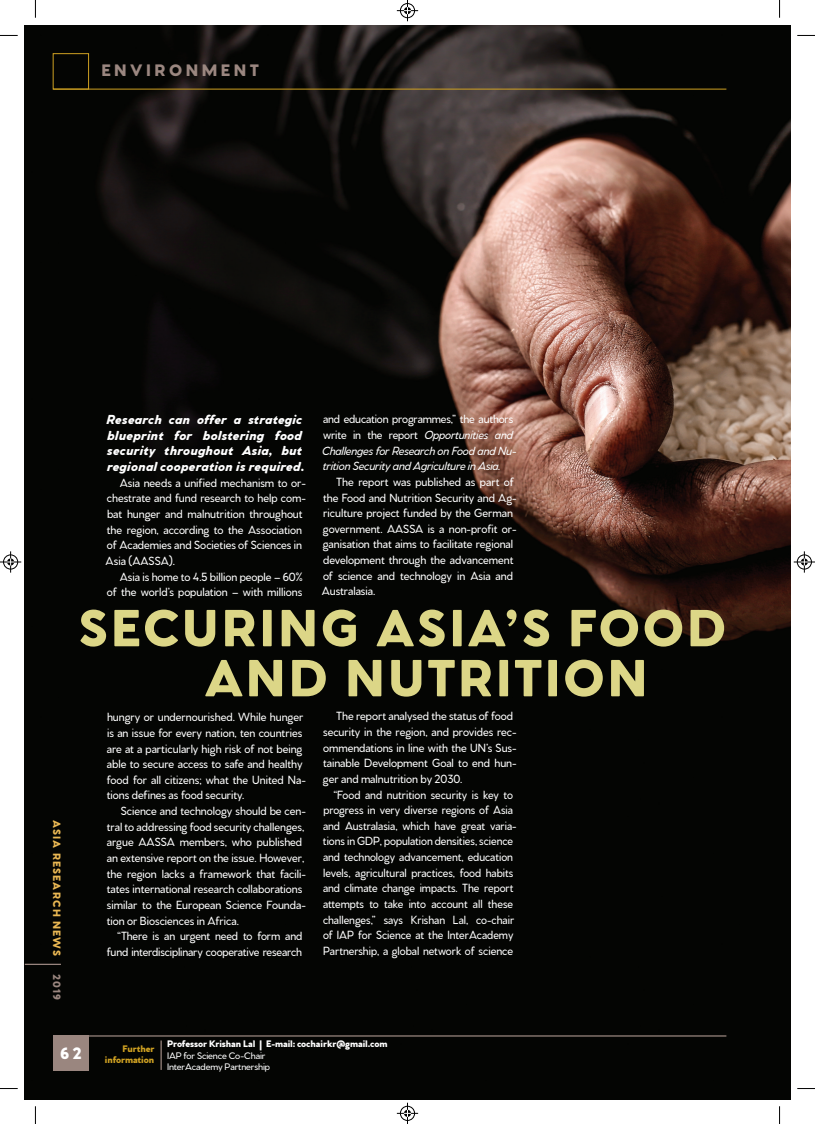
<style>
.page{position:relative;width:815px;height:1124px;background:#fff}
.page>*{position:absolute;margin:0;border:0;box-sizing:border-box;transform-origin:0 0}
.Did_u_know{font:900 55px "Venti CF";letter-spacing:.055em;color:#dcd687}
.t1{font:900 17.5px "Venti CF";letter-spacing:.2em;color:#9b8780}
.t2{font:900 17.5px "Venti CF";color:#fff}
.Body_Start{font:italic 900 13.75px/15.6px "Venti CF";letter-spacing:.02em;color:#fff}
.body{font:500 12.5px/15.6px "Venti CF";color:#fff;scale:.95 1}
.body-2{font:500 12.5px/15.6px "Venti CF";color:#fff;text-align:center;scale:.93 1}
.body-3{font:italic 500 12.5px/15.6px "Venti CF";letter-spacing:-.01em;color:#fff;scale:.94 1}
.body-4{font:500 12.5px/15.6px "Venti CF";color:#fff;text-align:right;scale:.94 1}
.t3{font:900 11.25px "Venti CF";letter-spacing:.1em;color:#e9b753}
.t4{font:900 11.25px "Venti CF";color:#9b8780}
.Contact{font:900 10px "Venti CF";letter-spacing:-.01em;color:#fff}
.Contact-2{font:500 10px "Venti CF";letter-spacing:-.01em;color:#fff}
.t5{font:900 10px/11.2px "Venti CF";letter-spacing:-.01em;color:#cfa122;text-align:right}
.s1{font-style:normal}
</style>
<div class="page">
<svg style="left:397px;top:0;width:21px;height:21px"></svg>
<svg style="left:397px;top:1102px;width:21px;height:21px"></svg>
<svg style="left:0;top:551px;width:21px;height:21px"></svg>
<svg style="left:794px;top:551px;width:21px;height:21px"></svg>
<img style="left:25px;top:25px;width:765px;height:1074px">
<div style="left:53px;top:1035px;width:36px;height:35px;background:#9a867f"></div>
<hr style="left:53px;top:1035px;width:673px;height:1px;background:#9b8780">
<div style="left:53px;top:53px;width:36px;height:37px;border:1px solid #cfa122"></div>
<hr style="left:53px;top:89px;width:673px;height:1px;background:#cfa122">
<hr style="left:25px;top:963px;width:36px;height:1px;background:#9b8780">
<svg style="left:161px;top:1040px;width:1px;height:29px"></svg>
<svg style="left:0;top:35px;width:18px;height:1px"></svg>
<svg style="left:35px;top:0;width:1px;height:18px"></svg>
<svg style="left:797px;top:35px;width:18px;height:1px"></svg>
<svg style="left:779px;top:0;width:1px;height:18px"></svg>
<svg style="left:35px;top:1106px;width:1px;height:17px"></svg>
<svg style="left:779px;top:1106px;width:1px;height:17px"></svg>
<p class="t1" style="left:101px;top:59px;width:159px">ENVIRONMENT</p>
<p class="Body_Start" style="left:107px;top:412px;width:200px">Research can offer a strategic blueprint for bolstering food security throughout Asia, but regional cooperation is required.</p>
<p class="body" style="left:106px;top:475px;width:212px;text-indent:14px">Asia needs a unified mechanism to or&shy;chestrate and fund research to help com&shy;bat hunger and malnutrition throughout the region, according to the Association of Academies and Societies of Sciences in Asia (AASSA).</p>
<p class="body" style="left:107px;top:569px;width:208px;text-align:right">Asia is home to 4.5 billion people – 60% of the world’s population – with millions</p>
<p class="body-3" style="left:322px;top:411px;width:209px"><span class="s1">and education programmes,” the authors write in the report</span> Opportunities and Challenges for Research on Food and Nu&shy;trition Security and Agriculture in Asia.</p>
<p class="body" style="left:322px;top:474px;width:207px;text-indent:14px">The report was published as part of the Food and Nutrition Security and Ag&shy;riculture project funded by the German government. AASSA is a non-profit or&shy;ganisation that aims to facilitate regional development through the advancement of science and technology in Asia and Australasia.</p>
<p class="t3" style="left:64px;top:819px;width:138px;rotate:90deg">ASIA RESEARCH NEWS</p>
<p class="t4" style="left:64px;top:973px;width:28px;rotate:90deg">2019</p>
<p class="Did_u_know" style="left:79px;top:593px;width:649px">SECURING ASIA’S FOOD</p>
<p class="Did_u_know" style="left:204px;top:643px;width:444px">AND NUTRITION</p>
<p class="body" style="left:107px;top:709px;width:211px">hungry or undernourished. While hunger is an issue for every nation, ten countries are at a particularly high risk of not being able to secure access to safe and healthy food for all citizens; what the United Na&shy;tions defines as food security.</p>
<p class="body" style="left:107px;top:803px;width:211px;text-indent:14px">Science and technology should be cen&shy;tral to addressing food security challenges, argue AASSA members, who published an extensive report on the issue. However, the region lacks a framework that facili&shy;tates international research collaborations similar to the European Science Founda&shy;tion or Biosciences in Africa.</p>
<p class="body-4" style="left:107px;top:928px;width:209px">“There is an urgent need to form and fund interdisciplinary cooperative research</p>
<p class="body" style="left:323px;top:708px;width:205px;text-indent:13px">The report analysed the status of food security in the region, and provides rec&shy;ommendations in line with the UN’s Sus&shy;tainable Development Goal to end hun&shy;ger and malnutrition by 2030.</p>
<p class="body-2" style="left:323px;top:786px;width:210px">“Food and nutrition security is key to progress in very diverse regions of Asia and Australasia, which have great varia&shy;tions in GDP, population densities, science and technology advancement, education levels, agricultural practices, food habits and climate change impacts. The report attempts to take into account all these challenges,” says Krishan Lal, co-chair of IAP for Science at the InterAcademy Partnership, a global network of science</p>
<h2 class="t2" style="left:60px;top:1042px;width:23px">62</h2>
<p class="t5" style="left:105px;top:1043px;width:51px">Further information</p>
<p class="Contact" style="left:167px;top:1037px;width:222px">Professor Krishan Lal | E-mail: cochairkr@gmail.com</p>
<p class="Contact-2" style="left:167px;top:1048px;width:100px">IAP for Science Co-Chair</p>
<p class="Contact-2" style="left:167px;top:1060px;width:105px">InterAcademy Partnership</p>
</div>
